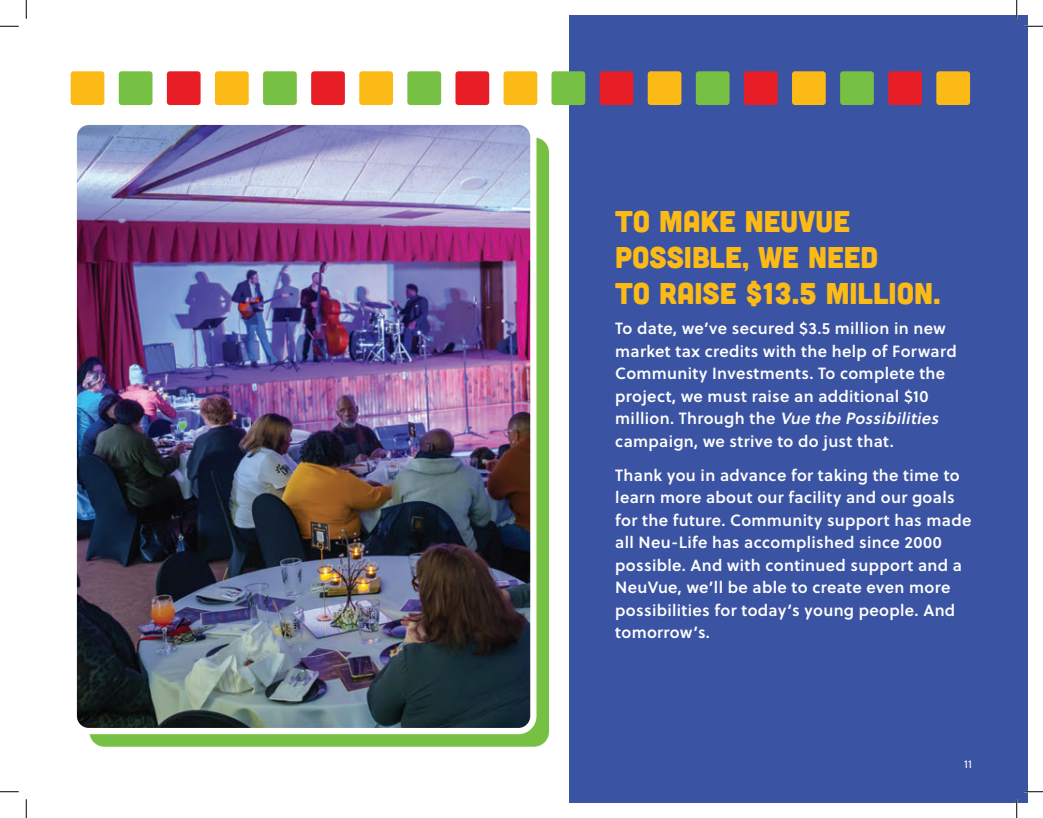
<style>
.page{position:relative;width:1043px;height:818px;background:#fff}
.page>*{position:absolute;margin:0;border:0;box-sizing:border-box;transform-origin:0 0}
.t1{font:30px/36px "Cubano";color:#fcba17}
.t2{font:16.25px/22.5px "Soleil Sb";letter-spacing:.02em;color:#fff}
.t3{font:11.25px "Soleil";color:#fff}
.s1{font-style:italic}
</style>
<div class="page">
<div style="left:569px;top:15px;width:459px;height:787px;background:#3a53a3"></div>
<div style="left:89px;top:137px;width:460px;height:609px;background:#76c043;border-radius:15px"></div>
<img style="left:78px;top:126px;width:451px;height:601px">
<div style="left:71px;top:119px;width:465px;height:615px;border:6px solid #fff;border-radius:15px"></div>
<div style="left:71px;top:71px;width:33px;height:34px;background:#fcba17;border-radius:3px"></div>
<div style="left:119px;top:71px;width:33px;height:34px;background:#76c043;border-radius:3px"></div>
<div style="left:167px;top:71px;width:34px;height:34px;background:#e81e26;border-radius:3px"></div>
<div style="left:215px;top:71px;width:34px;height:34px;background:#fcba17;border-radius:3px"></div>
<div style="left:263px;top:71px;width:34px;height:34px;background:#76c043;border-radius:3px"></div>
<div style="left:311px;top:71px;width:34px;height:34px;background:#e81e26;border-radius:3px"></div>
<div style="left:359px;top:71px;width:34px;height:34px;background:#fcba17;border-radius:3px"></div>
<div style="left:407px;top:71px;width:34px;height:34px;background:#76c043;border-radius:3px"></div>
<div style="left:455px;top:71px;width:34px;height:34px;background:#e81e26;border-radius:3px"></div>
<div style="left:503px;top:71px;width:34px;height:34px;background:#fcba17;border-radius:3px"></div>
<div style="left:551px;top:71px;width:34px;height:34px;background:#76c043;border-radius:3px"></div>
<div style="left:599px;top:71px;width:34px;height:34px;background:#e81e26;border-radius:3px"></div>
<div style="left:647px;top:71px;width:34px;height:34px;background:#fcba17;border-radius:3px"></div>
<div style="left:695px;top:71px;width:34px;height:34px;background:#76c043;border-radius:3px"></div>
<div style="left:744px;top:71px;width:33px;height:34px;background:#e81e26;border-radius:3px"></div>
<div style="left:792px;top:71px;width:33px;height:34px;background:#fcba17;border-radius:3px"></div>
<div style="left:840px;top:71px;width:33px;height:34px;background:#76c043;border-radius:3px"></div>
<div style="left:888px;top:71px;width:34px;height:34px;background:#e81e26;border-radius:3px"></div>
<div style="left:936px;top:71px;width:34px;height:34px;background:#fcba17;border-radius:3px"></div>
<svg style="left:0;top:25px;width:19px;height:2px"></svg>
<svg style="left:1024px;top:25px;width:18px;height:2px"></svg>
<svg style="left:0;top:791px;width:19px;height:1px"></svg>
<svg style="left:1024px;top:791px;width:18px;height:1px"></svg>
<svg style="left:25px;top:0;width:2px;height:19px"></svg>
<svg style="left:25px;top:799px;width:2px;height:19px"></svg>
<svg style="left:1016px;top:0;width:1px;height:19px"></svg>
<svg style="left:1015px;top:799px;width:2px;height:19px"></svg>
<h1 class="t1" style="left:615px;top:202px;width:326px">TO MAKE NEUVUE<br>POSSIBLE, WE NEED<br>TO RAISE $13.5 MILLION.</h1>
<p class="t2" style="left:615px;top:316px;width:343px">To date, we’ve secured $3.5 million in new market tax credits with the help of Forward Community Investments. To complete the project, we must raise an additional $10<br>m i l l i o n . T h ro u g h t h e <span class="s1">Vue the Possibilities </span>campaign, we strive to do just that.</p>
<p class="t2" style="left:615px;top:463px;width:357px">Thank you in advance for taking the time to learn more about our facility and our goals for the future. Community support has made all Neu-Life has accomplished since 2000 possible. And with continued support and a NeuVue, we’ll be able to create even more possibilities for today’s young people. And tomorrow’s.</p>
<p class="t3" style="left:964px;top:755px;width:9px">11</p>
</div>
